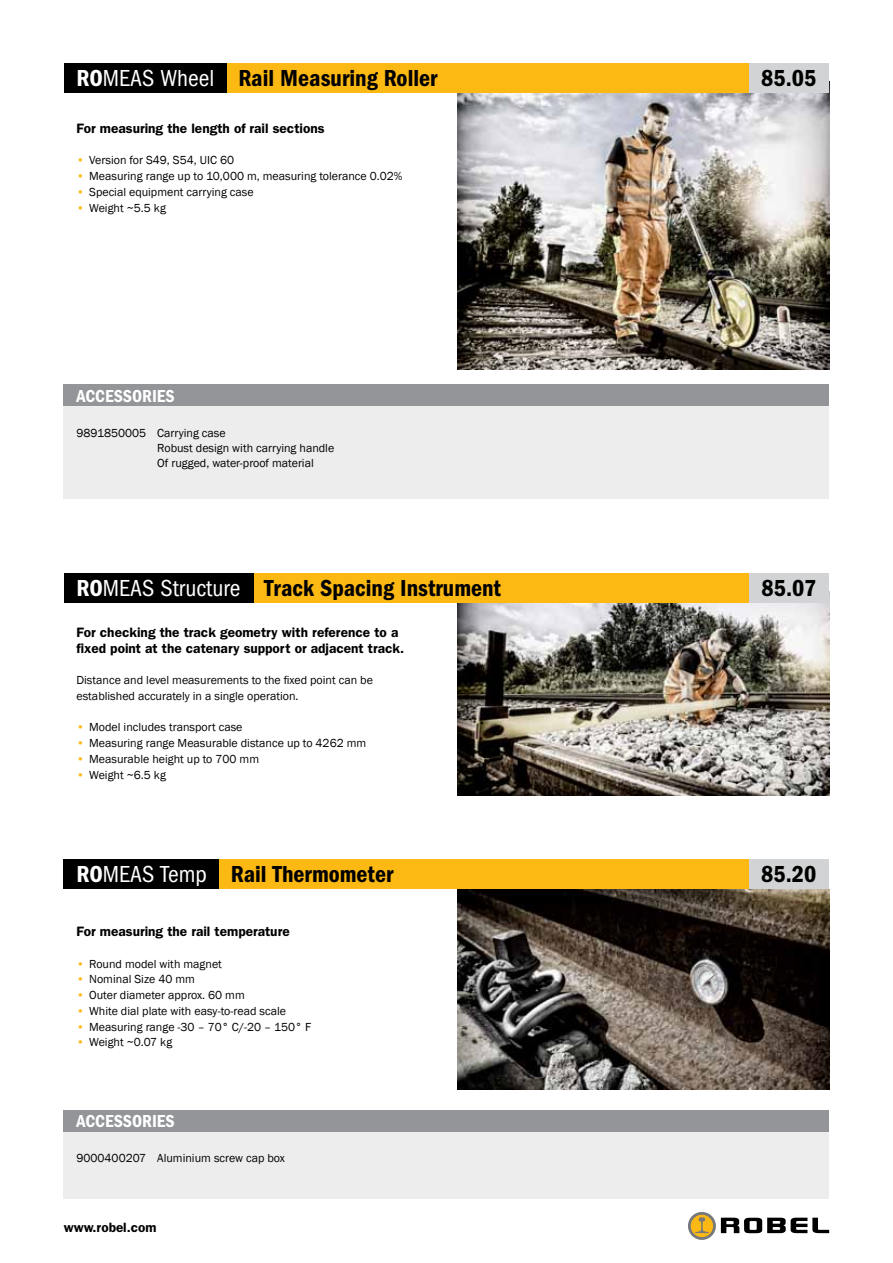
<style>
.page{position:relative;width:893px;height:1263px;background:#fff}
.page>*{position:absolute;margin:0;border:0;box-sizing:border-box;transform-origin:0 0}
.t1{font:600 condensed 24px "Franklin Gothic";color:#000}
.t2{font:600 condensed 18px "Franklin Gothic";color:#fff}
.t3{font:600 13.65px/15.8px "Franklin Gothic";color:#000}
.t4{font:600 13.5px "Franklin Gothic";color:#000}
.t5{font:12px/15px "Franklin Gothic";color:#000}
.s1{color:#fff}
.s2{font-weight:400;color:#fff}
.s3{font-weight:500;color:#fdb913}
</style>
<div class="page">
<img style="left:457px;top:602px;width:372px;height:194px">
<img style="left:457px;top:93px;width:372px;height:277px">
<img style="left:457px;top:889px;width:372px;height:200px">
<div style="left:64px;top:399px;width:765px;height:99px;background:#ededee"></div>
<div style="left:64px;top:1130px;width:765px;height:69px;background:#ededee"></div>
<div style="left:64px;top:385px;width:765px;height:21px;background:#939598"></div>
<div style="left:64px;top:1110px;width:765px;height:21px;background:#939598"></div>
<div style="left:227px;top:64px;width:523px;height:29px;background:#fdb913"></div>
<div style="left:253px;top:573px;width:497px;height:29px;background:#fdb913"></div>
<div style="left:219px;top:860px;width:531px;height:29px;background:#fdb913"></div>
<div style="left:64px;top:64px;width:163px;height:29px;background:#000"></div>
<div style="left:64px;top:573px;width:189px;height:29px;background:#000"></div>
<div style="left:64px;top:860px;width:155px;height:29px;background:#000"></div>
<div style="left:750px;top:64px;width:79px;height:29px;background:#d1d3d4"></div>
<div style="left:750px;top:573px;width:79px;height:29px;background:#d1d3d4"></div>
<div style="left:750px;top:860px;width:79px;height:29px;background:#d1d3d4"></div>
<svg style="left:688px;top:1212px;width:28px;height:28px"></svg>
<svg style="left:721px;top:1218px;width:108px;height:15px"></svg>
<svg style="left:691px;top:1215px;width:22px;height:22px"></svg>
<svg style="left:695px;top:1217px;width:14px;height:16px"></svg>
<h1 class="t1" style="left:76px;top:64px;width:363px"><span class="s1">RO</span><span class="s2">MEAS Wheel</span> Rail Measuring Roller</h1>
<p class="t3" style="left:76px;top:120px;width:250px">For measuring the length of rail sections</p>
<p class="t5" style="left:76px;top:153px;width:159px"><span class="s3">•</span> Version for S49, S54, UIC 60</p>
<p class="t5" style="left:76px;top:169px;width:328px"><span class="s3">•</span> Measuring range up to 10,000 m, measuring tolerance 0.02%</p>
<p class="t5" style="left:76px;top:185px;width:179px"><span class="s3">•</span> Special equipment carrying case</p>
<p class="t5" style="left:76px;top:200px;width:91px"><span class="s3">•</span> Weight ~5.5 kg</p>
<h2 class="t2" style="left:76px;top:385px;width:100px">ACCESSORIES</h2>
<p class="t5" style="left:157px;top:426px;width:179px;text-indent:-81px">9891850005 Carrying case<br>Robust design with carrying handle<br>Of rugged, water-proof material</p>
<h1 class="t1" style="left:76px;top:574px;width:426px"><span class="s1">RO</span><span class="s2">MEAS Structure</span> Track Spacing Instrument</h1>
<p class="t3" style="left:76px;top:624px;width:329px">For checking the track geometry with reference to a fixed point at the catenary support or adjacent track.</p>
<p class="t5" style="left:76px;top:672px;width:298px;line-height:15.8px">Distance and level measurements to the fixed point can be established accurately in a single operation.</p>
<p class="t5" style="left:76px;top:720px;width:168px"><span class="s3">•</span> Model includes transport case</p>
<p class="t5" style="left:76px;top:736px;width:291px"><span class="s3">•</span> Measuring range Measurable distance up to 4262 mm</p>
<p class="t5" style="left:76px;top:751px;width:184px"><span class="s3">•</span> Measurable height up to 700 mm</p>
<p class="t5" style="left:76px;top:767px;width:91px"><span class="s3">•</span> Weight ~6.5 kg</p>
<h1 class="t1" style="left:76px;top:860px;width:318px"><span class="s1">RO</span><span class="s2">MEAS Temp</span> Rail Thermometer</h1>
<p class="t3" style="left:76px;top:923px;width:215px">For measuring the rail temperature</p>
<p class="t5" style="left:76px;top:956px;width:147px"><span class="s3">•</span> Round model with magnet</p>
<p class="t5" style="left:76px;top:972px;width:120px"><span class="s3">•</span> Nominal Size 40 mm</p>
<p class="t5" style="left:76px;top:988px;width:170px"><span class="s3">•</span> Outer diameter approx. 60 mm</p>
<p class="t5" style="left:76px;top:1003px;width:211px"><span class="s3">•</span> White dial plate with easy-to-read scale</p>
<p class="t5" style="left:76px;top:1019px;width:236px"><span class="s3">•</span> Measuring range -30 – 70° C/-20 – 150° F</p>
<p class="t5" style="left:76px;top:1035px;width:97px"><span class="s3">•</span> Weight ~0.07 kg</p>
<h2 class="t2" style="left:76px;top:1111px;width:100px">ACCESSORIES</h2>
<p class="t5" style="left:76px;top:1151px;width:210px">9000400207 Aluminium screw cap box</p>
<p class="t4" style="left:64px;top:1219px;width:94px">www.robel.com</p>
<h1 class="t1" style="left:761px;top:64px;width:57px">85.05</h1>
<h1 class="t1" style="left:762px;top:574px;width:56px">85.07</h1>
<h1 class="t1" style="left:761px;top:860px;width:57px">85.20</h1>
</div>
